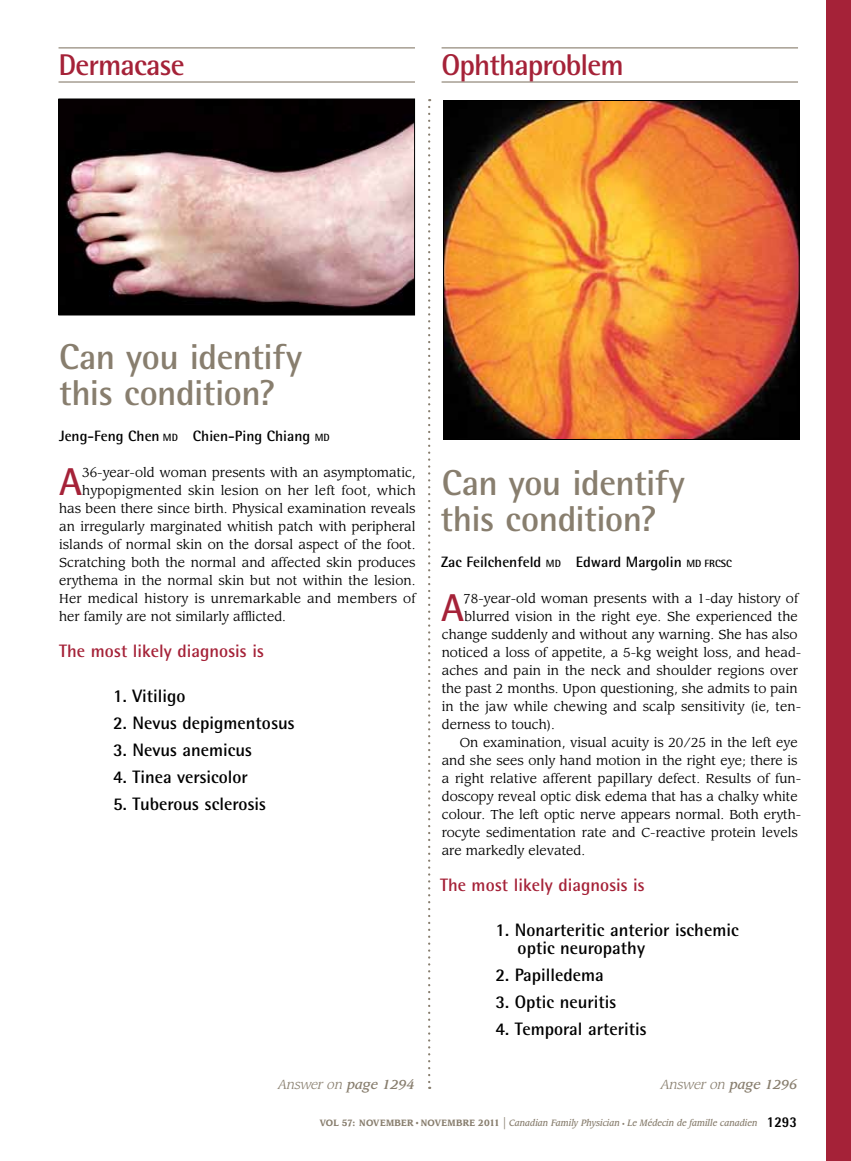
<style>
.page{position:relative;width:851px;height:1161px;background:#fff}
.page>*{position:absolute;margin:0;border:0;box-sizing:border-box;transform-origin:0 0}
.t1{font:700 38.85px "Rotis Semi Sans Std";color:#a52238}
.t2{font:700 36px/36px "Rotis Semi Sans Std";letter-spacing:-.015em;color:#887e6e}
.t3{font:700 30px "Rotis Semi Sans Std";letter-spacing:-.03em;color:#a52238}
.t4{font:700 18px/18px "Rotis Semi Sans Std";color:#000}
.t5{font:700 18px "Rotis Semi Sans Std";color:#a52238}
.t6{font:700 15px "Rotis Semi Sans Std";color:#000}
.t7{font:12.75px "Leawood Std";color:#000}
.t8{font:italic 12.75px "Leawood Std";color:#887e6e}
.t9{font:italic 500 9px "Leawood Std";color:#887e6e;scale:.9 1}
.s1{font-size:10.5px}
.s2{font-weight:500}
.s3{font-weight:700;font-style:normal}
.s4{font-family:"Times";font-weight:400;font-style:normal}
.s5{font-weight:400;font-style:normal;font-size:15px}
.s6{font-style:normal;font-size:6px}
.s7{font-family:"Rotis Semi Sans Std";font-weight:800;font-style:normal;font-size:15px;color:#000}
</style>
<div class="page">
<div style="left:826px;top:0;width:24px;height:1161px;background:#a52238"></div>
<hr style="left:58px;top:47px;width:357px;height:1px;background:#887e6e">
<hr style="left:58px;top:81px;width:357px;height:2px;background:#887e6e">
<hr style="left:441px;top:47px;width:357px;height:1px;background:#887e6e">
<hr style="left:441px;top:81px;width:357px;height:2px;background:#887e6e">
<svg style="left:428px;top:107px;width:2px;height:982px"></svg>
<img style="left:61px;top:101px;width:352px;height:212px">
<div style="left:59px;top:99px;width:356px;height:216px;border:1px solid #000"></div>
<img style="left:445px;top:102px;width:352px;height:336px">
<div style="left:443px;top:100px;width:356px;height:340px;border:1px solid #000"></div>
<h3 class="t3" style="left:58px;top:47px;width:128px">Dermacase</h3>
<h3 class="t3" style="left:441px;top:47px;width:184px">Ophthaproblem</h3>
<h2 class="t2" style="left:59px;top:338px;width:244px">Can you identify this condition?</h2>
<p class="t6" style="left:59px;top:427px;width:272px">Jeng-Feng Chen <span class="s1">MD</span> Chien-Ping Chiang <span class="s1">MD</span></p>
<h1 class="t1" style="left:59px;top:458px;width:25px">A</h1>
<p class="t7" style="left:82px;top:465px;width:335px">36-year-old woman presents with an asymptomatic,</p>
<p class="t7" style="left:82px;top:483px;width:335px">hypopigmented skin lesion on her left foot, which</p>
<p class="t7" style="left:59px;top:501px;width:358px">has been there since birth. Physical examination reveals</p>
<p class="t7" style="left:59px;top:519px;width:358px">an irregularly marginated whitish patch with peripheral</p>
<p class="t7" style="left:59px;top:537px;width:358px">islands of normal skin on the dorsal aspect of the foot.</p>
<p class="t7" style="left:59px;top:555px;width:358px">Scratching both the normal and affected skin produces</p>
<p class="t7" style="left:59px;top:573px;width:358px">erythema in the normal skin but not within the lesion.</p>
<p class="t7" style="left:59px;top:591px;width:358px">Her medical history is unremarkable and members of</p>
<p class="t7" style="left:59px;top:609px;width:228px">her family are not similarly afflicted.</p>
<h3 class="t5" style="left:59px;top:640px;width:206px">The most likely diagnosis is</h3>
<h3 class="t4" style="left:113px;top:687px;width:74px">1. Vitiligo</h3>
<h3 class="t4" style="left:113px;top:714px;width:183px">2. Nevus depigmentosus</h3>
<h3 class="t4" style="left:113px;top:741px;width:141px">3. Nevus anemicus</h3>
<h3 class="t4" style="left:113px;top:768px;width:136px">4. Tinea versicolor</h3>
<h3 class="t4" style="left:113px;top:795px;width:154px">5. Tuberous sclerosis</h3>
<h2 class="t2" style="left:440px;top:464px;width:246px">Can you identify this condition?</h2>
<p class="t6" style="left:441px;top:553px;width:292px">Zac Feilchenfeld <span class="s1">MD</span> Edward Margolin <span class="s1">MD FRCSC</span></p>
<h1 class="t1" style="left:441px;top:584px;width:25px">A</h1>
<p class="t7" style="left:463px;top:591px;width:336px">78-year-old woman presents with a 1-day history of</p>
<p class="t7" style="left:464px;top:609px;width:335px">blurred vision in the right eye. She experienced the</p>
<p class="t7" style="left:442px;top:627px;width:357px">change suddenly and without any warning. She has also</p>
<p class="t7" style="left:441px;top:645px;width:361px">noticed a loss of appetite, a 5-kg weight loss, and head-</p>
<p class="t7" style="left:441px;top:663px;width:358px">aches and pain in the neck and shoulder regions over</p>
<p class="t7" style="left:441px;top:681px;width:357px">the past 2 months. Upon questioning, she admits to pain</p>
<p class="t7" style="left:441px;top:699px;width:361px">in the jaw while chewing and scalp sensitivity (ie, ten-</p>
<p class="t7" style="left:442px;top:717px;width:115px">derness to touch).</p>
<p class="t7" style="left:459px;top:735px;width:339px">On examination, visual acuity is 20/25 in the left eye</p>
<p class="t7" style="left:441px;top:753px;width:357px">and she sees only hand motion in the right eye; there is</p>
<p class="t7" style="left:441px;top:771px;width:361px">a right relative afferent papillary defect. Results of fun-</p>
<p class="t7" style="left:442px;top:789px;width:357px">doscopy reveal optic disk edema that has a chalky white</p>
<p class="t7" style="left:442px;top:807px;width:361px">colour. The left optic nerve appears normal. Both eryth-</p>
<p class="t7" style="left:441px;top:825px;width:357px">rocyte sedimentation rate and C-reactive protein levels</p>
<p class="t7" style="left:441px;top:843px;width:145px">are markedly elevated.</p>
<h3 class="t5" style="left:440px;top:874px;width:206px">The most likely diagnosis is</h3>
<h3 class="t4" style="left:517px;top:921px;width:222px;text-indent:-22px">1. Nonarteritic anterior ischemic optic neuropathy</h3>
<h3 class="t4" style="left:495px;top:966px;width:110px">2. Papilledema</h3>
<h3 class="t4" style="left:495px;top:993px;width:122px">3. Optic neuritis</h3>
<h3 class="t4" style="left:495px;top:1020px;width:153px">4. Temporal arteritis</h3>
<p class="t8" style="left:278px;top:1077px;width:137px">Answer on <span class="s2">page 1294</span></p>
<p class="t8" style="left:661px;top:1077px;width:137px">Answer on <span class="s2">page 1296</span></p>
<p class="t9" style="left:320px;top:1118px;width:531px"><span class="s3">Vol 57: NOVEMBER</span> <span class="s4">•</span> <span class="s3">NOVEMBRE 2011</span> <span class="s5">|</span> Canadian Family Physician <span class="s6">•</span> Le Médecin de famille canadien <span class="s7">1293</span></p>
</div>
